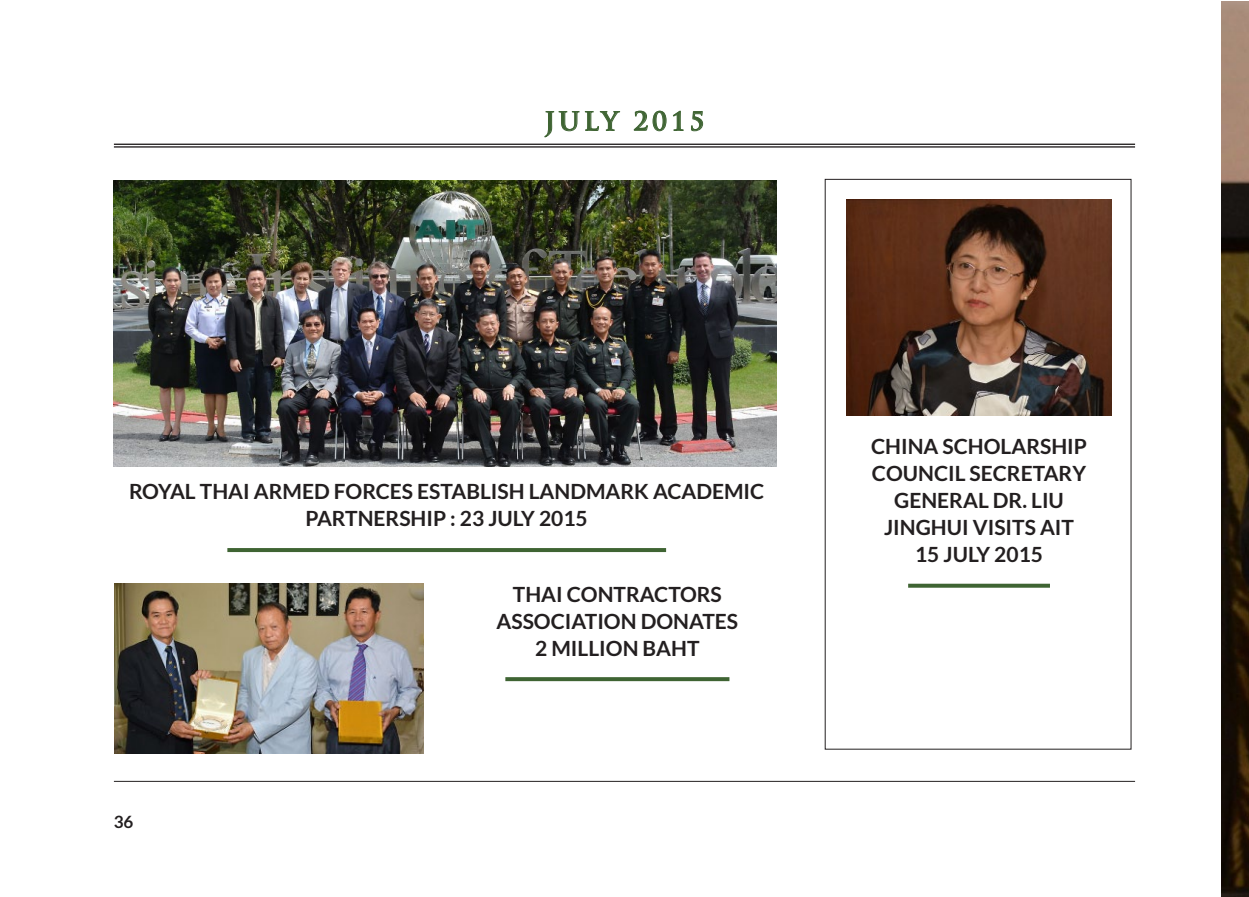
<style>
.page{position:relative;width:1249px;height:897px;background:#fff}
.page>*{position:absolute;margin:0;border:0;box-sizing:border-box;transform-origin:0 0}
.t1{font:700 25px "Trajan Pro";letter-spacing:.15em;color:#3f6433}
.t2{font:700 21px/27px "Lato";color:#231f20;text-align:center}
.t3{font:700 17px "Lato";color:#231f20}
</style>
<div class="page">
<hr style="left:114px;top:781px;width:1020px;height:1px;background:#231f20">
<hr style="left:114px;top:144px;width:1020px;height:1px;background:#231f20">
<hr style="left:114px;top:146px;width:1020px;height:2px;background:#231f20">
<svg style="left:544px;top:111px;width:35px;height:26px"></svg>
<svg style="left:585px;top:111px;width:35px;height:20px"></svg>
<svg style="left:633px;top:111px;width:33px;height:20px"></svg>
<svg style="left:673px;top:111px;width:10px;height:20px"></svg>
<svg style="left:691px;top:111px;width:12px;height:20px"></svg>
<img style="left:114px;top:180px;width:662px;height:287px">
<hr style="left:227px;top:548px;width:439px;height:4px;background:#3f6433">
<img style="left:846px;top:200px;width:265px;height:216px">
<img style="left:115px;top:583px;width:308px;height:170px">
<img style="left:1221px;top:1px;width:27px;height:895px">
<svg style="left:908px;top:583px;width:141px;height:4px"></svg>
<svg style="left:505px;top:677px;width:224px;height:4px"></svg>
<p class="t1" style="left:544px;top:106px;width:162px">July 2015</p>
<p class="t2" style="left:129px;top:478px;width:636px">ROYAL THAI ARMED FORCES ESTABLISH LANDMARK ACADEMIC<br>PARTNERSHIP : 23 JULY 2015</p>
<p class="t3" style="left:114px;top:812px;width:21px">36</p>
<p class="t2" style="left:496px;top:580px;width:243px">THAI CONTRACTORS<br>ASSOCIATION DONATES<br>2 MILLION BAHT</p>
<p class="t2" style="left:871px;top:432px;width:216px">CHINA SCHOLARSHIP<br>COUNCIL SECRETARY<br>GENERAL DR. LIU<br>JINGHUI VISITS AIT<br>15 JULY 2015</p>
</div>
